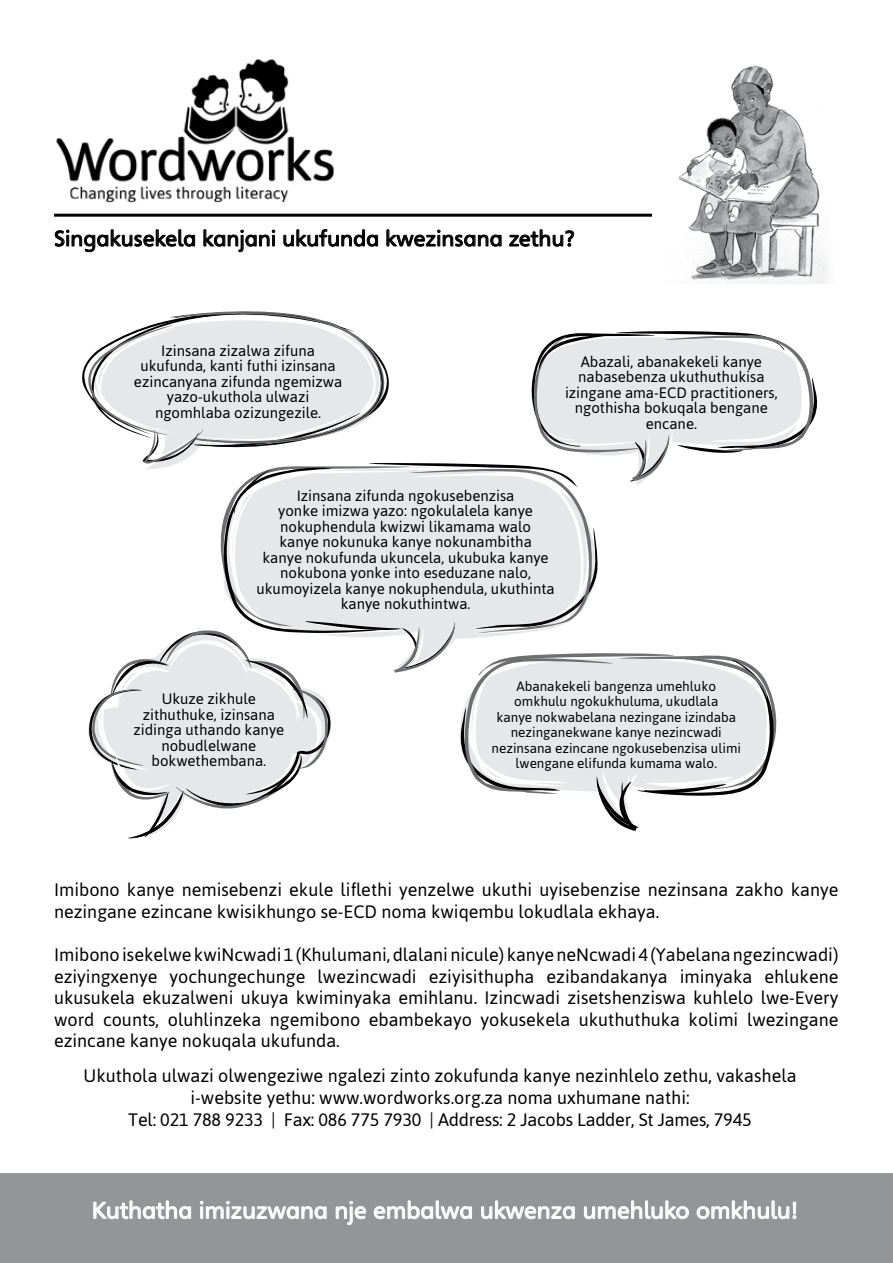
<style>
.page{position:relative;width:893px;height:1263px;background:#fff}
.page>*{position:absolute;margin:0;border:0;box-sizing:border-box;transform-origin:0 0}
.t1{font:22.5px "Heinemann";color:#fff}
.t2{font:21px "Heinemann";color:#000}
.t3{font:18px/21.6px "Asap";color:#000}
.t4{font:15px/15.5px "Asap";color:#000;text-align:center}
.t5{font:13.5px/15.5px "Asap";color:#000;text-align:center}
</style>
<div class="page">
<img style="left:678px;top:65px;width:150px;height:219px">
<svg style="left:55px;top:229px;width:140px;height:24px"></svg>
<svg style="left:203px;top:229px;width:72px;height:24px"></svg>
<svg style="left:283px;top:229px;width:95px;height:18px"></svg>
<svg style="left:386px;top:229px;width:116px;height:18px"></svg>
<svg style="left:509px;top:229px;width:65px;height:18px"></svg>
<img style="left:56px;top:59px;width:278px;height:144px">
<hr style="left:54px;top:214px;width:598px;height:3px;background:#000">
<div style="left:0;top:1174px;width:893px;height:89px;background:#939598"></div>
<svg style="left:93px;top:1200px;width:98px;height:19px"></svg>
<svg style="left:200px;top:1201px;width:127px;height:18px"></svg>
<svg style="left:335px;top:1201px;width:31px;height:24px"></svg>
<svg style="left:373px;top:1200px;width:99px;height:19px"></svg>
<svg style="left:481px;top:1200px;width:94px;height:19px"></svg>
<svg style="left:584px;top:1200px;width:105px;height:19px"></svg>
<svg style="left:696px;top:1173px;width:101px;height:46px"></svg>
<svg style="left:82px;top:311px;width:736px;height:528px"></svg>
<p class="t2" style="left:54px;top:226px;width:522px">Singakusekela kanjani ukufunda kwezinsana zethu?</p>
<p class="t4" style="left:134px;top:342px;width:210px">Izinsana zizalwa zifuna ukufunda, kanti futhi izinsana ezincanyana zifunda ngemizwa yazo-ukuthola ulwazi ngomhlaba ozizungezile.</p>
<p class="t4" style="left:565px;top:353px;width:214px">Abazali, abanakekeli kanye nabasebenza ukuthuthukisa izingane ama-ECD practitioners, ngothisha bokuqala bengane encane.</p>
<p class="t4" style="left:256px;top:487px;width:300px">Izinsana zifunda ngokusebenzisa<br>yonke imizwa yazo: ngokulalela kanye nokuphendula kwizwi likamama walo<br>kanye nokunuka kanye nokunambitha<br>kanye nokufunda ukuncela, ukubuka kanye nokubona yonke into eseduzane nalo, ukumoyizela kanye nokuphendula, ukuthinta kanye nokuthintwa.</p>
<p class="t4" style="left:133px;top:691px;width:152px">Ukuze zikhule zithuthuke, izinsana zidinga uthando kanye nobudlelwane bokwethembana.</p>
<p class="t5" style="left:492px;top:678px;width:251px">Abanakekeli bangenza umehluko omkhulu ngokukhuluma, ukudlala<br>kanye nokwabelana nezingane izindaba nezinganekwane kanye nezincwadi nezinsana ezincane ngokusebenzisa ulimi lwengane elifunda kumama walo.</p>
<p class="t3" style="left:54px;top:878px;width:786px">Imibono kanye nemisebenzi ekule liflethi yenzelwe ukuthi uyisebenzise nezinsana zakho kanye nezingane ezincane kwisikhungo se-ECD noma kwiqembu lokudlala ekhaya.</p>
<p class="t3" style="left:54px;top:943px;width:786px;text-align:justify">Imibono isekelwe kwiNcwadi 1 (Khulumani, dlalani nicule) kanye neNcwadi 4 (Yabelana ngezincwadi) eziyingxenye yochungechunge lwezincwadi eziyisithupha ezibandakanya iminyaka ehlukene ukusukela ekuzalweni ukuya kwiminyaka emihlanu. Izincwadi zisetshenziswa kuhlelo lwe-Every word counts, oluhlinzeka ngemibono ebambekayo yokusekela ukuthuthuka kolimi lwezingane ezincane kanye nokuqala ukufunda.</p>
<p class="t3" style="left:84px;top:1065px;width:714px;text-align:center">Ukuthola ulwazi olwengeziwe ngalezi zinto zokufunda kanye nezinhlelo zethu, vakashela i-website yethu: www.wordworks.org.za noma uxhumane nathi:<br>Tel: 021 788 9233 | Fax: 086 775 7930 | Address: 2 Jacobs Ladder, St James, 7945</p>
<p class="t1" style="left:92px;top:1196px;width:708px">Kuthatha imizuzwana nje embalwa ukwenza umehluko omkhulu!</p>
</div>
